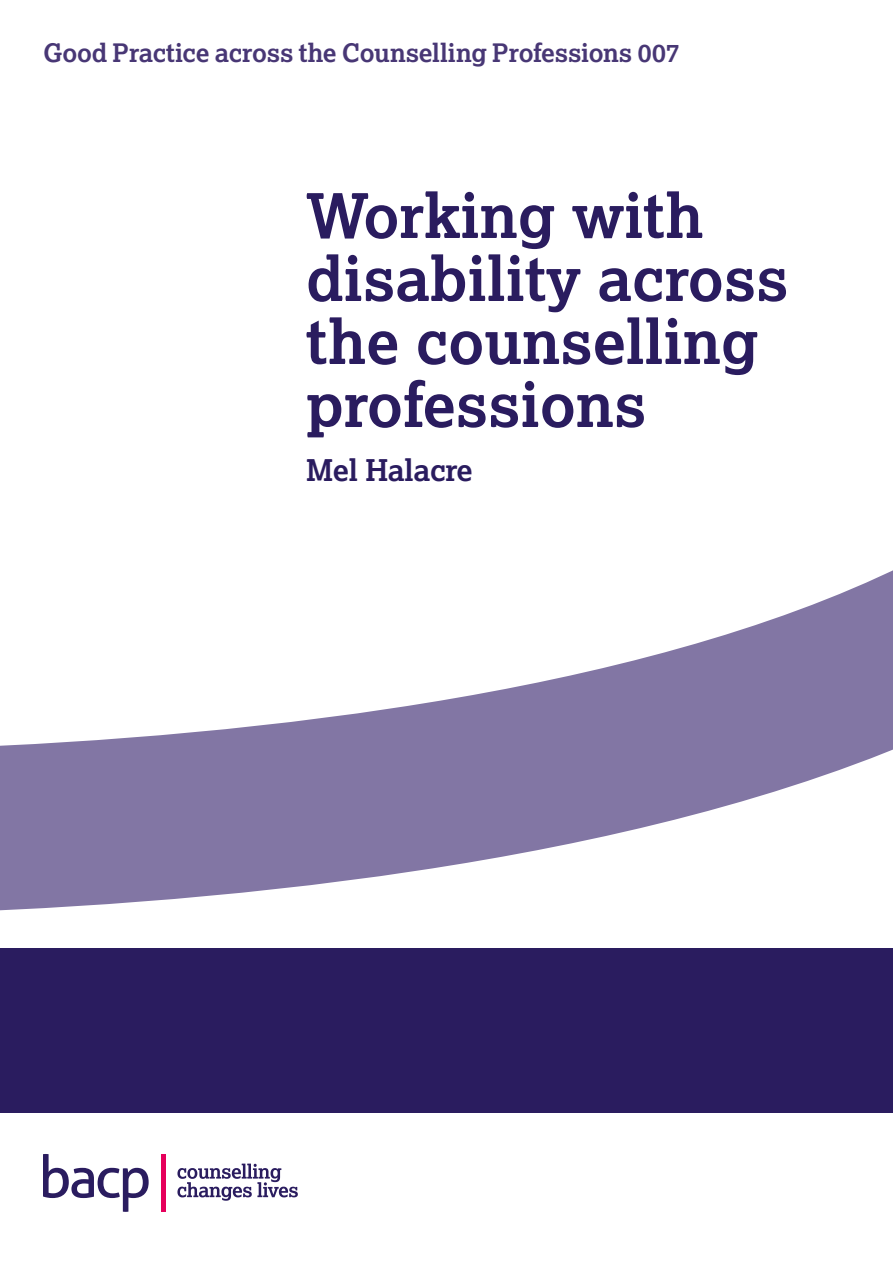
<style>
.page{position:relative;width:893px;height:1263px;background:#fff}
.page>*{position:absolute;margin:0;border:0;box-sizing:border-box;transform-origin:0 0}
.Heading_1{font:700 61.5px/63px "Lexia";color:#2a1c5f}
.t1{font:700 30px "Lexia";letter-spacing:-.01em;color:#2a1c5f}
.t2{font:700 25.5px "Lexia";letter-spacing:-.01em;color:#483775}
</style>
<div class="page">
<svg style="left:0;top:570px;width:893px;height:341px"></svg>
<div style="left:0;top:948px;width:893px;height:164px;background:#2a1c5f"></div>
<hr style="left:161px;top:1154px;width:4px;height:57px;background:#e6005b">
<svg style="left:43px;top:1154px;width:106px;height:58px"></svg>
<svg style="left:177px;top:1163px;width:121px;height:38px"></svg>
<p class="t2" style="left:43px;top:37px;width:638px">Good Practice across the Counselling Professions 007</p>
<h1 class="Heading_1" style="left:306px;top:183px;width:484px">Working with disability across the counselling professions</h1>
<p class="t1" style="left:306px;top:451px;width:168px">Mel Halacre</p>
</div>
